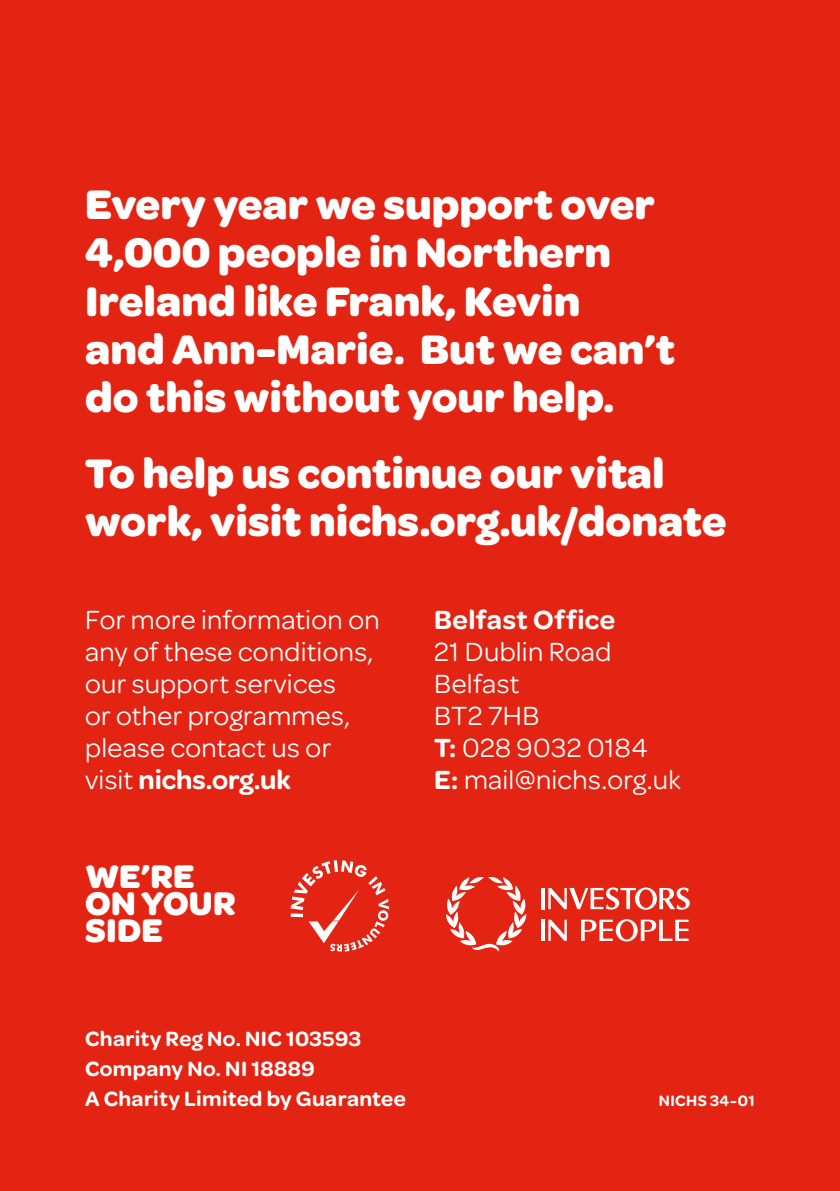
<style>
.page{position:relative;width:840px;height:1191px;background:#fff}
.page>*{position:absolute;margin:0;border:0;box-sizing:border-box;transform-origin:0 0}
.t1{font:700 44px/48px "Omnes";color:#fff}
.t2{font:700 35px/27px "Omnes";letter-spacing:.005em;color:#fff}
.t3{font:28px/32px "Omnes";letter-spacing:.01em;color:#fff}
.t4{font:600 28px "Omnes";letter-spacing:.015em;color:#fff}
.t5{font:600 22px/30px "Omnes";letter-spacing:.015em;color:#fff}
.t6{font:600 16px "Omnes";letter-spacing:.03em;color:#fff}
.s1{font-weight:600}
</style>
<div class="page">
<div style="left:0;top:0;width:839px;height:1191px;background:#e42413"></div>
<svg style="left:290px;top:860px;width:99px;height:91px"></svg>
<svg style="left:541px;top:919px;width:3px;height:22px"></svg>
<svg style="left:548px;top:919px;width:18px;height:22px"></svg>
<svg style="left:581px;top:919px;width:107px;height:22px"></svg>
<svg style="left:541px;top:888px;width:3px;height:21px"></svg>
<svg style="left:446px;top:877px;width:81px;height:74px"></svg>
<svg style="left:548px;top:887px;width:142px;height:22px"></svg>
<h1 class="t1" style="left:85px;top:181px;width:591px">Every year we support over<br>4,000 people in Northern<br>Ireland like Frank, Kevin<br>and Ann-Marie. But we can’t do this without your help.</h1>
<h1 class="t1" style="left:85px;top:449px;width:642px">To help us continue our vital work, visit nichs.org.uk/donate</h1>
<p class="t3" style="left:85px;top:604px;width:296px">For more information on any of these conditions, our support services<br>or other programmes, please contact us or visit <span class="s1">nichs.org.uk</span></p>
<p class="t4" style="left:434px;top:604px;width:182px">Belfast Office</p>
<p class="t3" style="left:434px;top:636px;width:248px">21 Dublin Road<br>Belfast<br>BT2 7HB<br><span class="s1">T:</span> 028 9032 0184<br><span class="s1">E:</span> mail@nichs.org.uk</p>
<p class="t2" style="left:85px;top:863px;width:152px">WE’RE<br>ON YOUR<br>SIDE</p>
<p class="t5" style="left:85px;top:1023px;width:322px">Charity Reg No. NIC 103593<br>Company No. NI 18889<br>A Charity Limited by Guarantee</p>
<p class="t6" style="left:658px;top:1091px;width:98px">NICHS 34-01</p>
</div>
